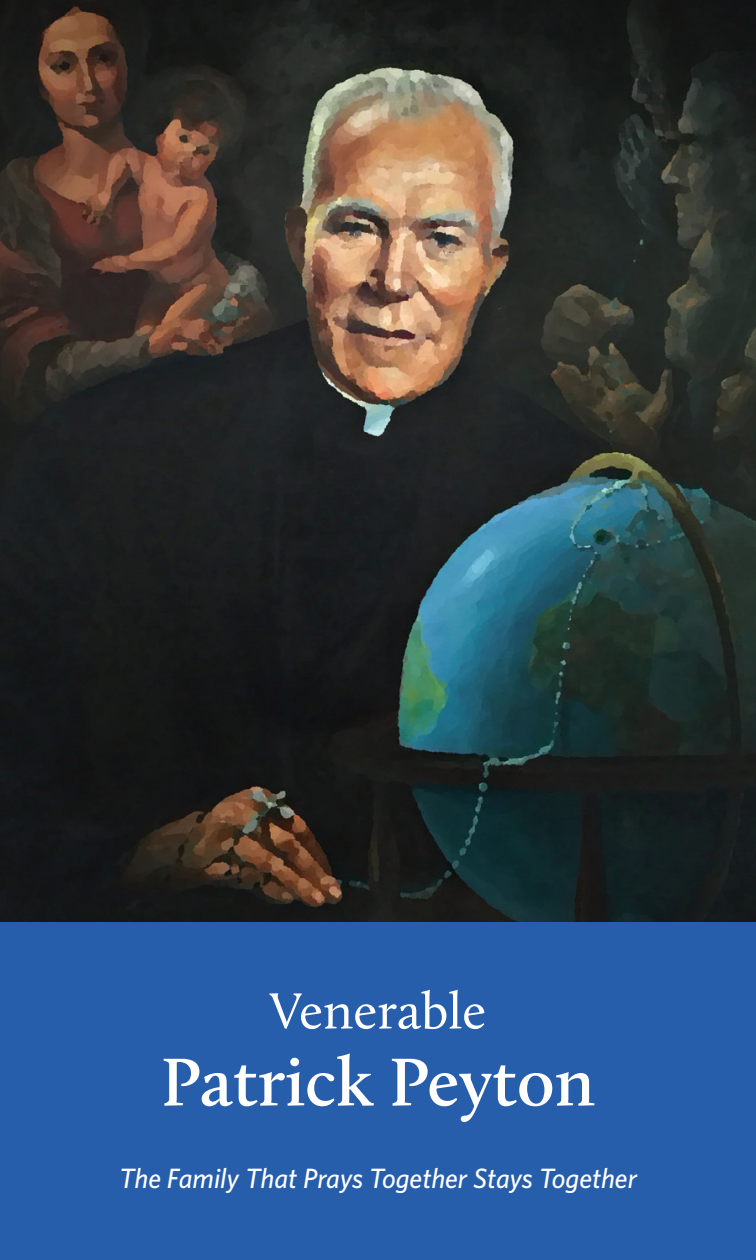
<style>
.page{position:relative;width:756px;height:1260px;background:#fff}
.page>*{position:absolute;margin:0;border:0;box-sizing:border-box;transform-origin:0 0}
.t1{font:600 70px "Calluna";color:#fff}
.t2{font:52.5px "Calluna";color:#fff}
.t3{font:italic 500 28px "Whitney";color:#fff}
</style>
<div class="page">
<div style="left:0;top:921px;width:756px;height:339px;background:#275eac"></div>
<img style="left:0;top:0;width:756px;height:921px">
<p class="t2" style="left:270px;top:979px;width:218px">Venerable</p>
<p class="t1" style="left:161px;top:1039px;width:436px">Patrick Peyton</p>
<p class="t3" style="left:119px;top:1160px;width:519px">The Family That Prays Together Stays Together</p>
</div>
